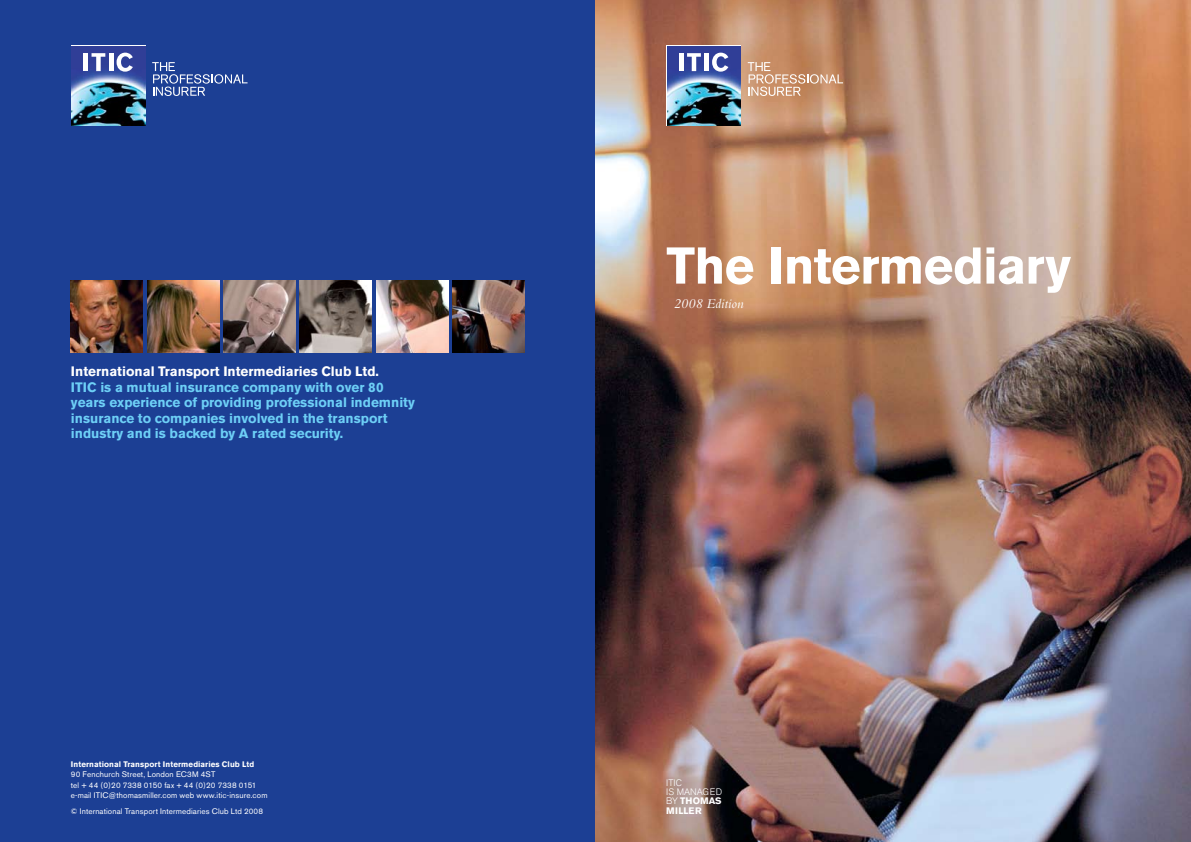
<style>
.page{position:relative;width:1191px;height:842px;background:#fff}
.page>*{position:absolute;margin:0;border:0;box-sizing:border-box;transform-origin:0 0}
.t1{font:700 51.2px "Akzidenz Grotesk BE";letter-spacing:-.015em;color:#fff}
.t2{font:italic 14px "Bembo";letter-spacing:-.005em;color:#fff}
.t3{font:700 13.6px/15.5px "Akzidenz Grotesk BE";color:#6dcff6}
.t4{font:700 13.6px "Akzidenz Grotesk BE";color:#fff}
.t5{font:300 9.4px/9.4px "Akzidenz Grotesk BE";color:#fff}
.t6{font:8px/10.4px "Akzidenz Grotesk BE";letter-spacing:.015em;color:#fff}
.t7{font:700 8px "Akzidenz Grotesk BE";letter-spacing:.01em;color:#fff}
.s1{font-weight:700}
</style>
<div class="page">
<div style="left:0;top:0;width:595px;height:842px;background:#1c3f94"></div>
<img style="left:147px;top:281px;width:72px;height:71px">
<img style="left:224px;top:281px;width:71px;height:71px">
<img style="left:300px;top:281px;width:72px;height:71px">
<img style="left:376px;top:281px;width:72px;height:71px">
<img style="left:453px;top:281px;width:71px;height:71px">
<svg style="left:71px;top:46px;width:75px;height:80px"></svg>
<img style="left:72px;top:46px;width:73px;height:79px">
<div style="left:83px;top:53px;width:5px;height:18px;background:#fff"></div>
<svg style="left:91px;top:53px;width:14px;height:18px"></svg>
<hr style="left:109px;top:53px;width:4px;height:18px;background:#fff">
<svg style="left:117px;top:53px;width:16px;height:19px"></svg>
<svg style="left:152px;top:62px;width:95px;height:34px"></svg>
<img style="left:71px;top:281px;width:72px;height:71px">
<img style="left:595px;top:0;width:596px;height:842px">
<svg style="left:666px;top:46px;width:75px;height:80px"></svg>
<img style="left:667px;top:46px;width:73px;height:79px">
<hr style="left:679px;top:53px;width:4px;height:18px;background:#fff">
<svg style="left:687px;top:53px;width:14px;height:18px"></svg>
<div style="left:704px;top:53px;width:5px;height:18px;background:#fff"></div>
<svg style="left:712px;top:53px;width:16px;height:19px"></svg>
<svg style="left:747px;top:62px;width:96px;height:34px;background:#ce9e7d"></svg>
<h3 class="t4" style="left:71px;top:363px;width:310px">International Transport Intermediaries Club Ltd.</h3>
<h3 class="t3" style="left:71px;top:379px;width:345px">ITIC is a mutual insurance company with over 80 years experience of providing professional indemnity insurance to companies involved in the transport industry and is backed by A rated security.</h3>
<p class="t7" style="left:71px;top:760px;width:185px">International Transport Intermediaries Club Ltd</p>
<p class="t6" style="left:71px;top:769px;width:198px">90 Fenchurch Street, London EC3M 4ST<br>tel + 44 (0)20 7338 0150 fax + 44 (0)20 7338 0151 e-mail ITIC@thomasmiller.com web www.itic-insure.com</p>
<p class="t6" style="left:71px;top:806px;width:194px">© International Transport Intermediaries Club Ltd 2008</p>
<h1 class="t1" style="left:666px;top:236px;width:406px">The Intermediary</h1>
<h2 class="t2" style="left:674px;top:295px;width:71px">2008 Edition</h2>
<p class="t5" style="left:666px;top:778px;width:57px">ITIC<br>IS MANAGED<br>BY <span class="s1">THOMAS<br>MILLER</span></p>
</div>
